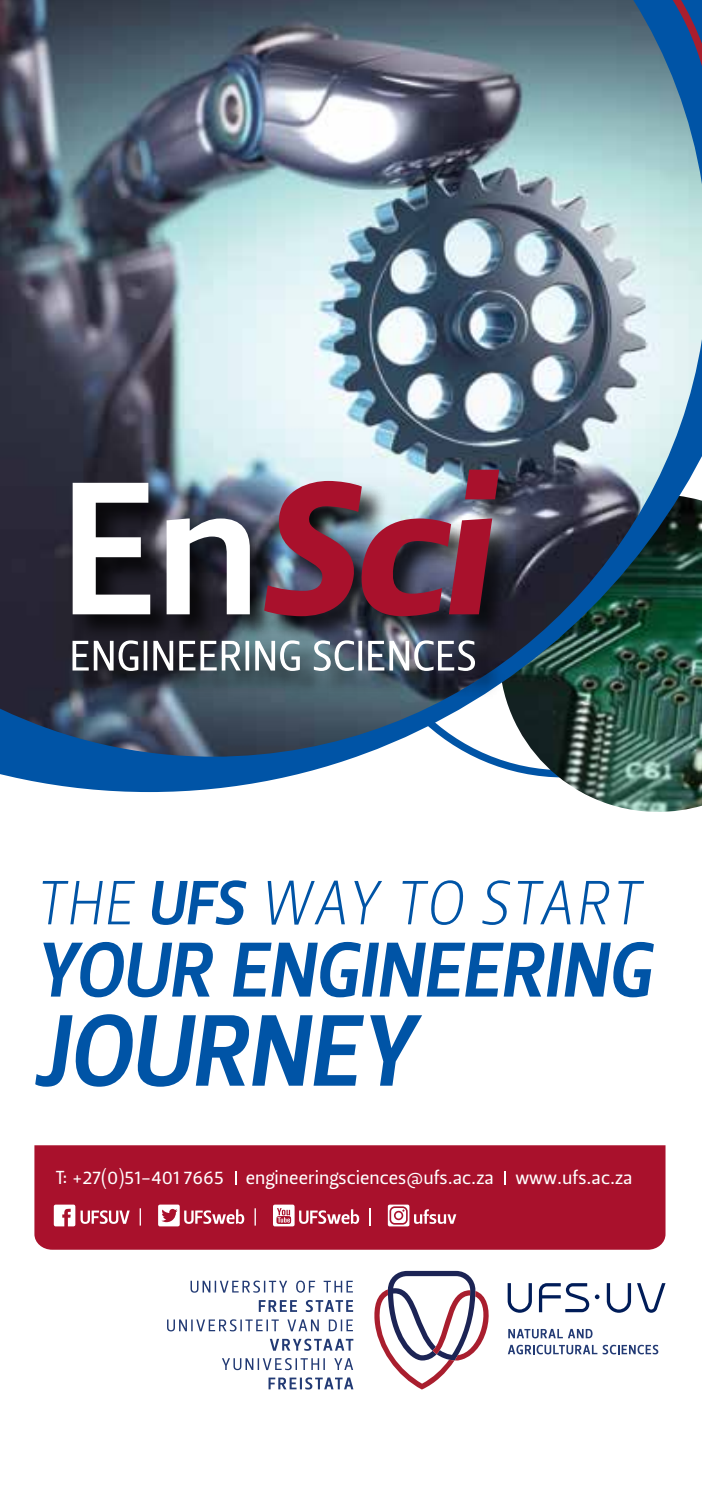
<style>
.page{position:relative;width:702px;height:1489px;background:#fff}
.page>*{position:absolute;margin:0;border:0;box-sizing:border-box;transform-origin:0 0}
.t1{font:100.5px "Leitura Sans Italic 3";color:#0054a6}
.t2{font:77px "Leitura Sans Italic 3";color:#0054a6}
.t3{font:62px "Leitura Sans Italic 1";color:#0054a6}
.t4{font:18.75px "Leitura Sans Grot 2";color:#fff}
.s1{font-family:"Leitura Sans Italic 3"}
</style>
<div class="page">
<img style="left:581px;top:792px;width:121px;height:19px">
<svg style="left:0;top:756px;width:702px;height:36px"></svg>
<img style="left:0;top:0;width:702px;height:756px">
<svg style="left:167px;top:1280px;width:186px;height:109px"></svg>
<svg style="left:374px;top:1270px;width:115px;height:119px"></svg>
<svg style="left:507px;top:1283px;width:158px;height:29px"></svg>
<svg style="left:508px;top:1344px;width:150px;height:10px"></svg>
<svg style="left:508px;top:1328px;width:84px;height:10px"></svg>
<div style="left:34px;top:1145px;width:631px;height:104px;background:#a9112c"></div>
<svg style="left:235px;top:1170px;width:1px;height:14px"></svg>
<svg style="left:505px;top:1170px;width:1px;height:14px"></svg>
<div style="left:72px;top:469px;width:454px;height:229px;background:#000;opacity:.75"></div>
<svg style="left:73px;top:483px;width:177px;height:131px"></svg>
<img style="left:264px;top:469px;width:235px;height:147px">
<svg style="left:72px;top:640px;width:403px;height:31px"></svg>
<svg style="left:54px;top:1204px;width:305px;height:22px"></svg>
<svg style="left:388px;top:1204px;width:68px;height:22px"></svg>
<svg style="left:369px;top:1208px;width:1px;height:17px"></svg>
<h3 class="t3" style="left:34px;top:860px;width:607px">THE <span class="s1">UFS</span> WAY TO START</h3>
<h2 class="t2" style="left:34px;top:917px;width:618px">YOUR ENGINEERING</h2>
<h1 class="t1" style="left:34px;top:982px;width:381px">JOURNEY</h1>
<p class="t4" style="left:56px;top:1166px;width:578px">T: +27(0)51-401 7665 engineeringsciences@ufs.ac.za www.ufs.ac.za</p>
</div>
